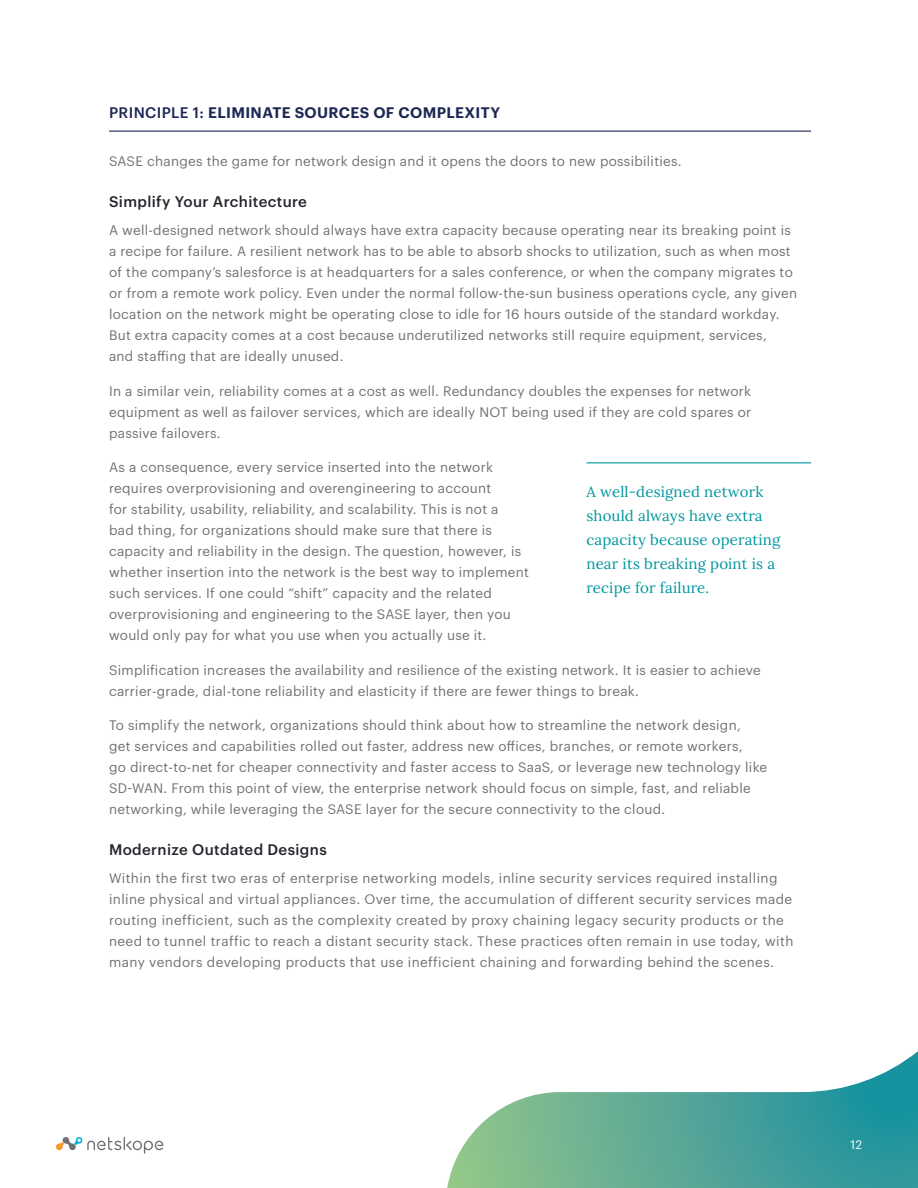
<style>
.page{position:relative;width:918px;height:1188px;background:#fff}
.page>*{position:absolute;margin:0;border:0;box-sizing:border-box;transform-origin:0 0}
.t1{font:15px/24px "Lora";letter-spacing:.01em;color:#0097a0}
.t2{font:500 15px "Graphik";letter-spacing:.025em;color:#22262b}
.t3{font:600 15px "Graphik";letter-spacing:.025em;color:#1c2853}
.t4{font:13.5px/21px "Graphik";letter-spacing:.02em;color:#717073}
.t5{font:12px "Graphik";color:#fff}
.s1{font-weight:500}
</style>
<div class="page">
<svg style="left:447px;top:1051px;width:471px;height:137px"></svg>
<svg style="left:56px;top:1137px;width:107px;height:17px"></svg>
<hr style="left:109px;top:131px;width:702px;height:1px;background:#1c2853">
<hr style="left:586px;top:462px;width:225px;height:1px;background:#0097a0">
<p class="t3" style="left:109px;top:101px;width:392px"><span class="s1">PRINCIPLE 1:</span> ELIMINATE SOURCES OF COMPLEXITY</p>
<p class="t4" style="left:109px;top:150px;width:574px">SASE changes the game for network design and it opens the doors to new possibilities.</p>
<p class="t2" style="left:109px;top:191px;width:199px">Simplify Your Architecture</p>
<p class="t4" style="left:109px;top:219px;width:690px">A well-designed network should always have extra capacity because operating near its breaking point is a recipe for failure. A resilient network has to be able to absorb shocks to utilization, such as when most of the company’s salesforce is at headquarters for a sales conference, or when the company migrates to or from a remote work policy. Even under the normal follow-the-sun business operations cycle, any given location on the network might be operating close to idle for 16 hours outside of the standard workday.<br>But extra capacity comes at a cost because underutilized networks still require equipment, services,<br>and staffing that are ideally unused.</p>
<p class="t4" style="left:109px;top:379px;width:644px;text-align:justify">In a similar vein, reliability comes at a cost as well. Redundancy doubles the expenses for network equipment as well as failover services, which are ideally NOT being used if they are cold spares or passive failovers.</p>
<p class="t4" style="left:109px;top:456px;width:421px">As a consequence, every service inserted into the network requires overprovisioning and overengineering to account<br>for stability, usability, reliability, and scalability. This is not a<br>bad thing, for organizations should make sure that there is capacity and reliability in the design. The question, however, is whether insertion into the network is the best way to implement such services. If one could “shift” capacity and the related overprovisioning and engineering to the SASE layer, then you would only pay for what you use when you actually use it.</p>
<p class="t4" style="left:109px;top:658px;width:653px">Simplification increases the availability and resilience of the existing network. It is easier to achieve carrier-grade, dial-tone reliability and elasticity if there are fewer things to break.</p>
<p class="t4" style="left:109px;top:714px;width:660px">To simplify the network, organizations should think about how to streamline the network design,<br>get services and capabilities rolled out faster, address new offices, branches, or remote workers,<br>go direct-to-net for cheaper connectivity and faster access to SaaS, or leverage new technology like SD-WAN. From this point of view, the enterprise network should focus on simple, fast, and reliable networking, while leveraging the SASE layer for the secure connectivity to the cloud.</p>
<p class="t2" style="left:109px;top:839px;width:219px">Modernize Outdated Designs</p>
<p class="t4" style="left:109px;top:867px;width:686px">Within the first two eras of enterprise networking models, inline security services required installing inline physical and virtual appliances. Over time, the accumulation of different security services made routing inefficient, such as the complexity created by proxy chaining legacy security products or the need to tunnel traffic to reach a distant security stack. These practices often remain in use today, with many vendors developing products that use inefficient chaining and forwarding behind the scenes.</p>
<p class="t1" style="left:586px;top:479px;width:195px">A well-designed network should always have extra capacity because operating near its breaking point is a recipe for failure.</p>
<p class="t5" style="left:851px;top:1136px;width:13px">12</p>
</div>
